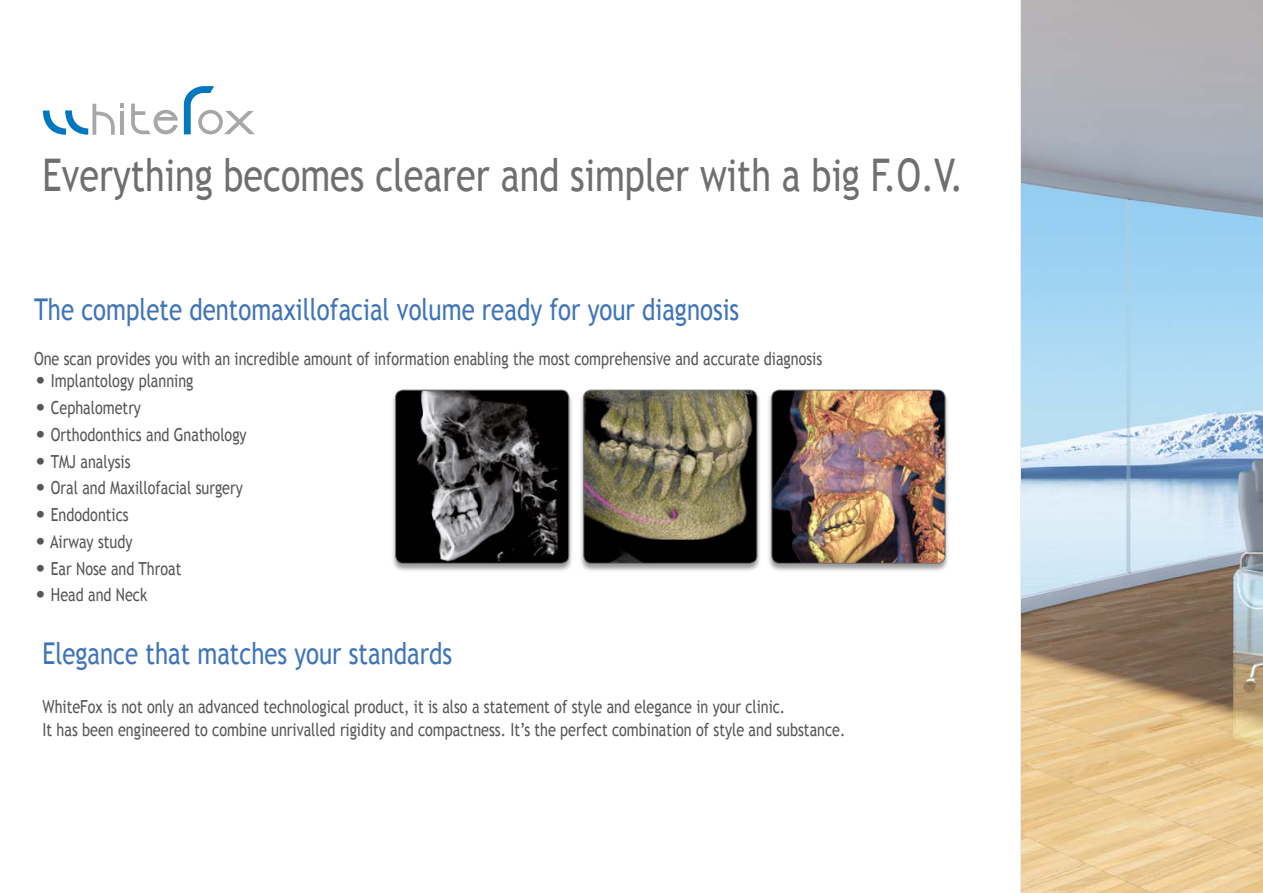
<style>
.page{position:relative;width:1263px;height:893px;background:#fff}
.page>*{position:absolute;margin:0;border:0;box-sizing:border-box;transform-origin:0 0}
.t1{font:45px "Trebuchet MS";color:#6f6f6e;scale:.8 1}
.t2{font:30px "Trebuchet MS";color:#3f74b9;scale:.8 1}
.t3{font:18px/22.5px "Trebuchet MS";color:#565656;scale:.8 1}
.s1{font-size:24px}
</style>
<div class="page">
<div style="left:391px;top:390px;width:182px;height:182px;background:#000;opacity:.4"></div>
<img style="left:396px;top:390px;width:173px;height:173px">
<div style="left:395px;top:390px;width:174px;height:173px;border:1px solid #6f6f6e;border-radius:8px"></div>
<div style="left:579px;top:390px;width:182px;height:182px;background:#000;opacity:.4"></div>
<img style="left:584px;top:390px;width:173px;height:173px">
<div style="left:584px;top:390px;width:173px;height:173px;border:1px solid #6f6f6e;border-radius:8px"></div>
<div style="left:767px;top:390px;width:182px;height:182px;background:#000;opacity:.4"></div>
<img style="left:772px;top:390px;width:173px;height:173px">
<div style="left:772px;top:390px;width:173px;height:173px;border:1px solid #6f6f6e;border-radius:8px"></div>
<img style="left:1022px;top:0;width:241px;height:893px">
<svg style="left:43px;top:104px;width:81px;height:31px"></svg>
<hr style="left:120px;top:111px;width:4px;height:24px;background:#a7a7a8">
<svg style="left:131px;top:104px;width:47px;height:30px"></svg>
<svg style="left:184px;top:86px;width:71px;height:48px"></svg>
<h1 class="t1" style="left:43px;top:148px;width:1152px">Everything becomes clearer and simpler with a big F.O.V.</h1>
<h2 class="t2" style="left:34px;top:291px;width:883px">The complete dentomaxillofacial volume ready for your diagnosis</h2>
<p class="t3" style="left:34px;top:347px;width:987px">One scan provides you with an incredible amount of information enabling the most comprehensive and accurate diagnosis</p>
<p class="t3" style="left:34px;top:370px;width:201px"><span class="s1">•</span> Implantology planning</p>
<p class="t3" style="left:34px;top:397px;width:135px"><span class="s1">•</span> Cephalometry</p>
<p class="t3" style="left:34px;top:423px;width:267px"><span class="s1">•</span> Orthodonthics and Gnathology</p>
<p class="t3" style="left:34px;top:450px;width:122px"><span class="s1">•</span> TMJ analysis</p>
<p class="t3" style="left:34px;top:477px;width:263px"><span class="s1">•</span> Oral and Maxillofacial surgery</p>
<p class="t3" style="left:34px;top:504px;width:120px"><span class="s1">•</span> Endodontics</p>
<p class="t3" style="left:34px;top:530px;width:125px"><span class="s1">•</span> Airway study</p>
<p class="t3" style="left:34px;top:557px;width:186px"><span class="s1">•</span> Ear Nose and Throat</p>
<p class="t3" style="left:34px;top:584px;width:143px"><span class="s1">•</span> Head and Neck</p>
<h2 class="t2" style="left:43px;top:636px;width:514px">Elegance that matches your standards</h2>
<p class="t3" style="left:43px;top:696px;width:1005px">WhiteFox is not only an advanced technological product, it is also a statement of style and elegance in your clinic.<br>It has been engineered to combine unrivalled rigidity and compactness. It’s the perfect combination of style and substance.</p>
</div>
